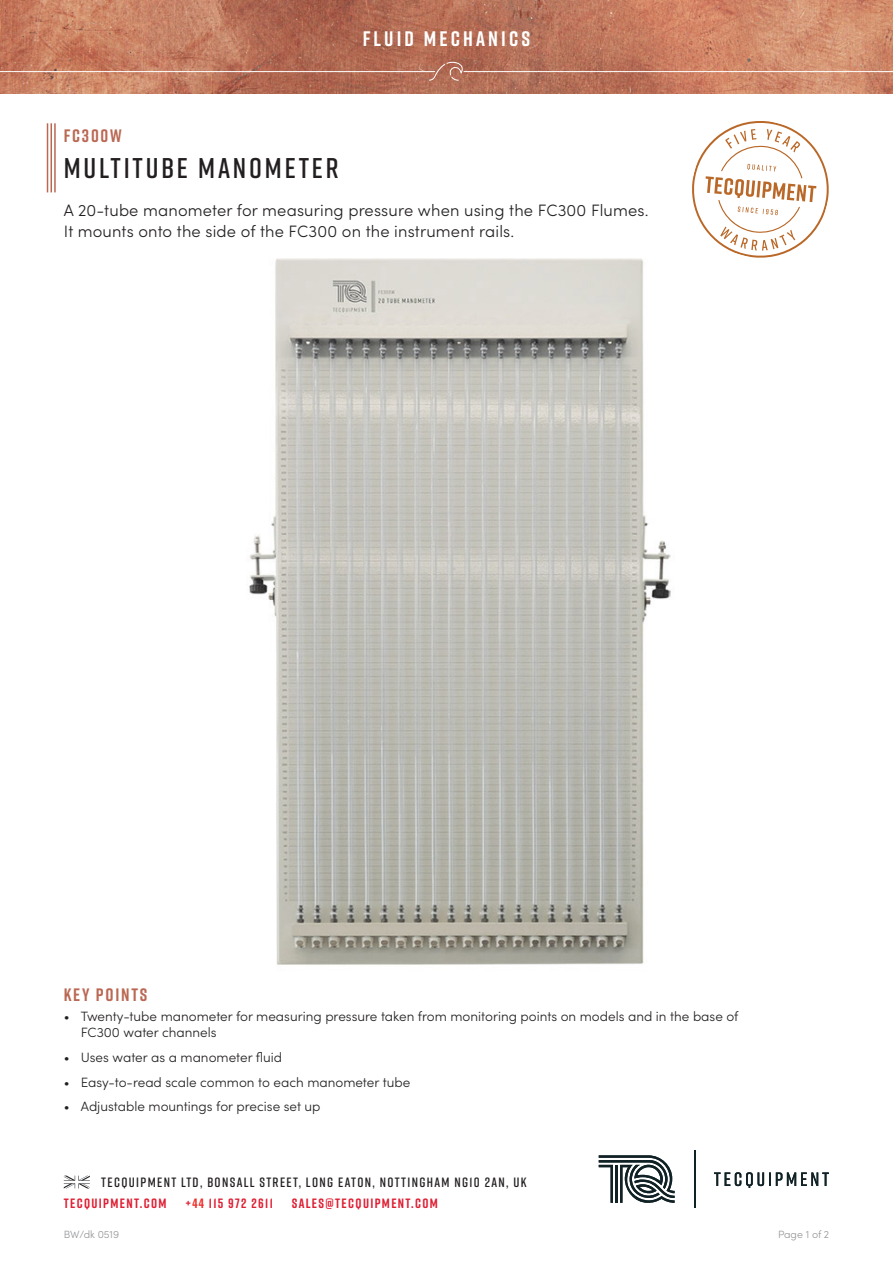
<style>
.page{position:relative;width:893px;height:1263px;background:#fff}
.page>*{position:absolute;margin:0;border:0;box-sizing:border-box;transform-origin:0 0}
.t1{font:600 28.5px "Rift";letter-spacing:.1em;color:#231f20}
.t2{font:700 21px "Rift";letter-spacing:.15em;color:#fff}
.Main_heading{font:700 18px "Rift";letter-spacing:.1em;color:#ba6853}
.Product_description{font:300 16.5px/21px "Sofia Pro";letter-spacing:.01em;color:#231f20}
.Bullet_points{font:300 13.5px/16.2px "Sofia Pro";color:#231f20}
.t3{font:600 13.5px "Rift";letter-spacing:.1em;color:#231f20}
.t4{font:700 13.5px "Rift";letter-spacing:.1em;color:#df1f33}
.t5{font:300 10.5px "Sofia Pro";color:#939598}
.s1{color:#ee2d28}
</style>
<div class="page">
<svg style="left:599px;top:1155px;width:76px;height:48px"></svg>
<svg style="left:714px;top:1172px;width:115px;height:16px"></svg>
<hr style="left:694px;top:1150px;width:1px;height:58px;background:#112226">
<svg style="left:64px;top:1175px;width:26px;height:13px"></svg>
<hr style="left:54px;top:123px;width:2px;height:69px;background:#ba6853">
<hr style="left:51px;top:123px;width:1px;height:69px;background:#ba6853">
<hr style="left:47px;top:123px;width:1px;height:69px;background:#ba6853">
<img style="left:0;top:0;width:892px;height:93px">
<svg style="left:0;top:62px;width:893px;height:19px;background:#c27f66"></svg>
<svg style="left:692px;top:121px;width:137px;height:137px"></svg>
<img style="left:249px;top:258px;width:422px;height:707px">
<p class="t2" style="left:363px;top:24px;width:169px">FLUID MECHANICS</p>
<p class="Main_heading" style="left:64px;top:122px;width:59px">FC300W</p>
<p class="t1" style="left:64px;top:147px;width:276px">MULTITUBE MANOMETER</p>
<p class="Product_description" style="left:64px;top:198px;width:586px">A 20-tube manometer for measuring pressure when using the FC300 Flumes.<br>It mounts onto the side of the FC300 on the instrument rails.</p>
<p class="Main_heading" style="left:64px;top:981px;width:85px">KEY POINTS</p>
<p class="Bullet_points" style="left:81px;top:1007px;width:659px;text-indent:-17px">• Twenty-tube manometer for measuring pressure taken from monitoring points on models and in the base of<br>FC300 water channels</p>
<p class="Bullet_points" style="left:64px;top:1048px;width:220px">• Uses water as a manometer fluid</p>
<p class="Bullet_points" style="left:64px;top:1073px;width:348px">• Easy-to-read scale common to each manometer tube</p>
<p class="Bullet_points" style="left:64px;top:1098px;width:258px">• Adjustable mountings for precise set up</p>
<p class="t3" style="left:101px;top:1172px;width:427px">TECQUIPMENT LTD, BONSALL STREET, LONG EATON, NOTTINGHAM NG10 2AN, UK</p>
<p class="t4" style="left:64px;top:1193px;width:104px">TECQUIPMENT.COM</p>
<p class="t4" style="left:185px;top:1193px;width:89px">+<span class="s1">44</span> 115 972 2611</p>
<p class="t4" style="left:292px;top:1193px;width:148px">SALES@TECQUIPMENT.COM</p>
<p class="t5" style="left:64px;top:1227px;width:57px">BW/dk 0519</p>
<p class="t5" style="left:778px;top:1227px;width:53px">Page 1 of 2</p>
</div>
